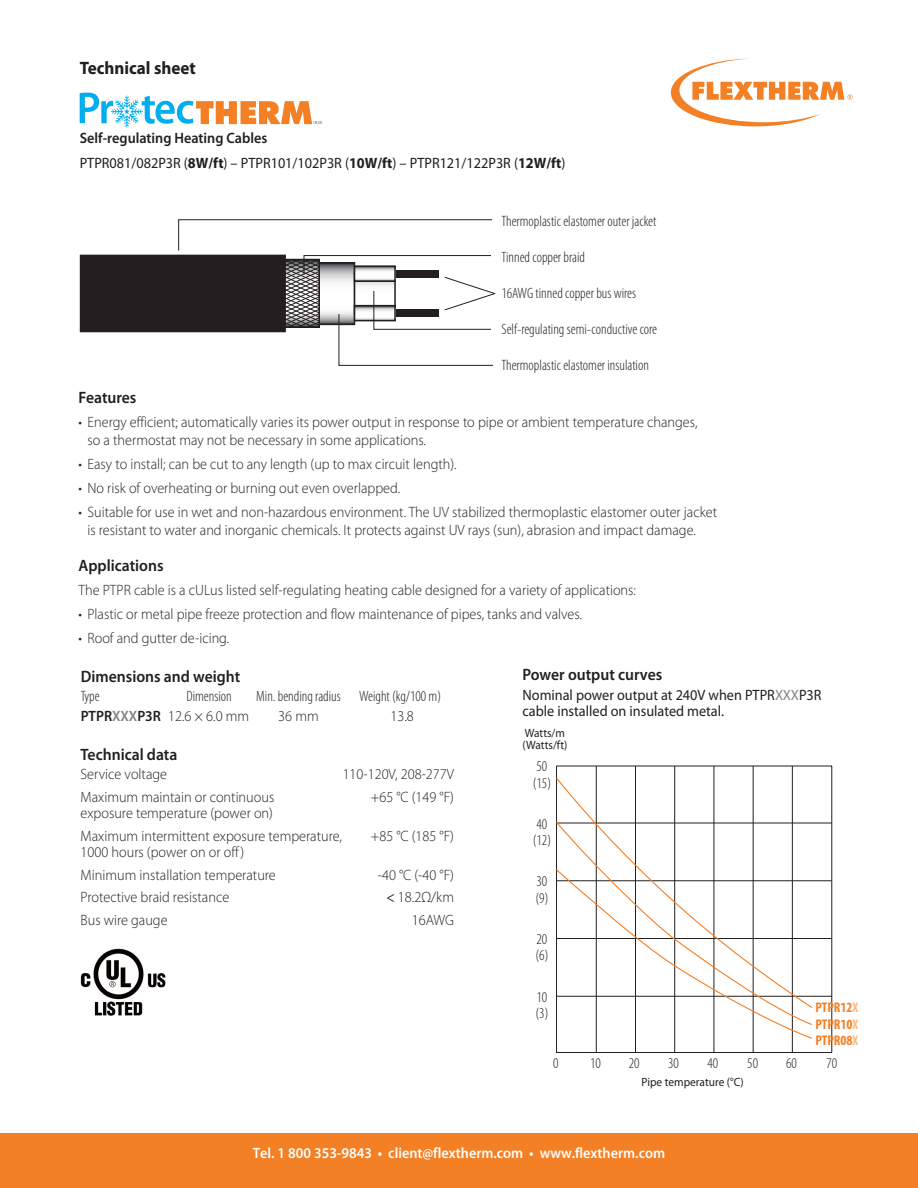
<style>
.page{position:relative;width:918px;height:1188px;background:#fff}
.page>*{position:absolute;margin:0;border:0;box-sizing:border-box;transform-origin:0 0}
.t1{font:700 18px "Myriad Pro";color:#231f20;scale:.95 1}
.t2{font:600 16.5px "Myriad Pro";color:#231f20;scale:.95 1}
.t3{font:300 15px/18px "Myriad Pro";color:#231f20;scale:.95 1}
.t4{font:300 condensed 15px/16.5px "Myriad Pro";color:#231f20}
.t5{font:15px/25.5px "Myriad Pro";color:#231f20;scale:.95 1}
.t6{font:600 15px "Myriad Pro";color:#fff;scale:.95 1}
.t7{font:700 condensed 14.1px/16.5px "Myriad Pro";color:#f48026;text-align:justify}
.t8{font:12px/12px "Myriad Pro";color:#231f20;scale:.95 1}
.s1{font-weight:600}
.s2{font-weight:700}
.s3{font-weight:600;color:#808285}
.s4{font-weight:400}
.s5{color:#808285}
.s6{color:#fbbb87}
</style>
<div class="page">
<svg style="left:80px;top:93px;width:243px;height:35px"></svg>
<div style="left:80px;top:255px;width:206px;height:77px;background:#231f20"></div>
<div style="left:556px;top:766px;width:276px;height:287px;border:1px solid #231f20"></div>
<hr style="left:596px;top:766px;width:1px;height:287px;background:#231f20">
<hr style="left:635px;top:766px;width:1px;height:287px;background:#231f20">
<hr style="left:674px;top:766px;width:1px;height:287px;background:#231f20">
<hr style="left:714px;top:766px;width:1px;height:287px;background:#231f20">
<hr style="left:753px;top:766px;width:1px;height:287px;background:#231f20">
<hr style="left:792px;top:766px;width:1px;height:287px;background:#231f20">
<hr style="left:557px;top:823px;width:275px;height:1px;background:#231f20">
<hr style="left:557px;top:881px;width:275px;height:1px;background:#231f20">
<hr style="left:557px;top:938px;width:275px;height:1px;background:#231f20">
<hr style="left:557px;top:996px;width:275px;height:1px;background:#231f20">
<svg style="left:556px;top:776px;width:237px;height:45px"></svg>
<svg style="left:556px;top:821px;width:257px;height:47px"></svg>
<svg style="left:556px;top:868px;width:257px;height:172px"></svg>
<svg style="left:178px;top:219px;width:318px;height:147px"></svg>
<svg style="left:671px;top:59px;width:182px;height:67px"></svg>
<div style="left:0;top:1133px;width:918px;height:55px;background:#f48026"></div>
<img style="left:80px;top:948px;width:86px;height:68px">
<p class="t1" style="left:80px;top:56px;width:124px">Technical sheet</p>
<p class="t5" style="left:80px;top:125px;width:513px"><span class="s1">Self-regulating Heating Cables<br></span>PTPR081/082P3R (<span class="s2">8W/ft</span>) – PTPR101/102P3R (<span class="s2">10W/ft</span>) – PTPR121/122P3R (<span class="s2">12W/ft</span>)</p>
<p class="t4" style="left:501px;top:212px;width:156px">Thermoplastic elastomer outer jacket</p>
<p class="t4" style="left:501px;top:248px;width:85px">Tinned copper braid</p>
<p class="t4" style="left:501px;top:284px;width:136px">16AWG tinned copper bus wires</p>
<p class="t4" style="left:501px;top:320px;width:157px">Self-regulating semi-conductive core</p>
<p class="t4" style="left:501px;top:356px;width:149px">Thermoplastic elastomer insulation</p>
<p class="t2" style="left:79px;top:387px;width:63px">Features</p>
<p class="t3" style="left:88px;top:413px;width:644px;text-indent:-9px">• Energy efficient; automatically varies its power output in response to pipe or ambient temperature changes, so a thermostat may not be necessary in some applications.</p>
<p class="t3" style="left:79px;top:455px;width:400px">• Easy to install; can be cut to any length (up to max circuit length).</p>
<p class="t3" style="left:79px;top:479px;width:340px">• No risk of overheating or burning out even overlapped.</p>
<p class="t3" style="left:88px;top:503px;width:664px;text-indent:-9px">• Suitable for use in wet and non-hazardous environment. The UV stabilized thermoplastic elastomer outer jacket is resistant to water and inorganic chemicals. It protects against UV rays (sun), abrasion and impact damage.</p>
<p class="t2" style="left:79px;top:555px;width:91px">Applications</p>
<p class="t3" style="left:79px;top:581px;width:588px">The PTPR cable is a cULus listed self-regulating heating cable designed for a variety of applications:</p>
<p class="t3" style="left:79px;top:605px;width:532px">• Plastic or metal pipe freeze protection and flow maintenance of pipes, tanks and valves.</p>
<p class="t3" style="left:79px;top:629px;width:160px">• Roof and gutter de-icing.</p>
<p class="t2" style="left:81px;top:666px;width:169px">Dimensions and weight</p>
<p class="t4" style="left:81px;top:688px;width:21px">Type</p>
<p class="t4" style="left:186px;top:688px;width:47px">Dimension</p>
<p class="t4" style="left:256px;top:688px;width:186px">Min. bending radius Weight (kg/100 m)</p>
<p class="t3" style="left:81px;top:706px;width:179px"><span class="s1">PTPR</span><span class="s3">XXX</span><span class="s1">P3R</span> 12.6 × 6.0 mm</p>
<p class="t3" style="left:278px;top:706px;width:44px">36 mm</p>
<p class="t3" style="left:391px;top:706px;width:26px">13.8</p>
<p class="t2" style="left:81px;top:744px;width:103px">Technical data</p>
<p class="t3" style="left:81px;top:765px;width:93px">Service voltage</p>
<p class="t3" style="left:343px;top:765px;width:119px">110-120V, 208-277V</p>
<p class="t3" style="left:81px;top:788px;width:205px">Maximum maintain or continuous</p>
<p class="t3" style="left:371px;top:788px;width:89px">+65 °C (149 °F)</p>
<p class="t3" style="left:81px;top:802px;width:277px;line-height:22.5px">exposure temperature (power on)<br>Maximum intermittent exposure temperature,</p>
<p class="t3" style="left:371px;top:827px;width:89px">+85 °C (185 °F)</p>
<p class="t3" style="left:81px;top:841px;width:207px;line-height:22.5px">1000 hours (power on or off)<br>Minimum installation temperature</p>
<p class="t3" style="left:378px;top:866px;width:82px">-40 °C (-40 °F)</p>
<p class="t3" style="left:81px;top:888px;width:158px">Protective braid resistance</p>
<p class="t3" style="left:386px;top:888px;width:73px"><span class="s4">&lt;</span> 18.2Ω/km</p>
<p class="t3" style="left:81px;top:911px;width:93px">Bus wire gauge</p>
<p class="t3" style="left:412px;top:911px;width:46px">16AWG</p>
<p class="t2" style="left:522px;top:664px;width:149px">Power output curves</p>
<p class="t5" style="left:522px;top:686px;width:316px;line-height:16.5px">Nominal power output at 240V when PTPR<span class="s5">XXX</span>P3R cable installed on insulated metal.</p>
<p class="t8" style="left:522px;top:727px;width:49px">Watts/m (Watts/ft)</p>
<p class="t4" style="left:533px;top:758px;width:20px">50 (15)</p>
<p class="t4" style="left:533px;top:815px;width:20px">40 (12)</p>
<p class="t4" style="left:536px;top:873px;width:14px">30 (9)</p>
<p class="t4" style="left:536px;top:931px;width:14px">20 (6)</p>
<p class="t4" style="left:536px;top:988px;width:14px">10 (3)</p>
<p class="t7" style="left:816px;top:999px;width:44px">PTPR12<span class="s6">X </span>PTPR10<span class="s6">X </span>PTPR08<span class="s6">X</span></p>
<p class="t4" style="left:553px;top:1055px;width:7px">0</p>
<p class="t4" style="left:590px;top:1055px;width:12px">10</p>
<p class="t4" style="left:629px;top:1055px;width:12px">20</p>
<p class="t4" style="left:668px;top:1055px;width:12px">30</p>
<p class="t4" style="left:708px;top:1055px;width:12px">40</p>
<p class="t4" style="left:747px;top:1055px;width:12px">50</p>
<p class="t4" style="left:786px;top:1055px;width:12px">60</p>
<p class="t4" style="left:827px;top:1055px;width:12px">70</p>
<p class="t8" style="left:642px;top:1076px;width:109px">Pipe temperature (°C)</p>
<p class="t6" style="left:253px;top:1144px;width:436px">Tel. 1 800 353-9843 • client@flextherm.com • www.flextherm.com</p>
</div>
